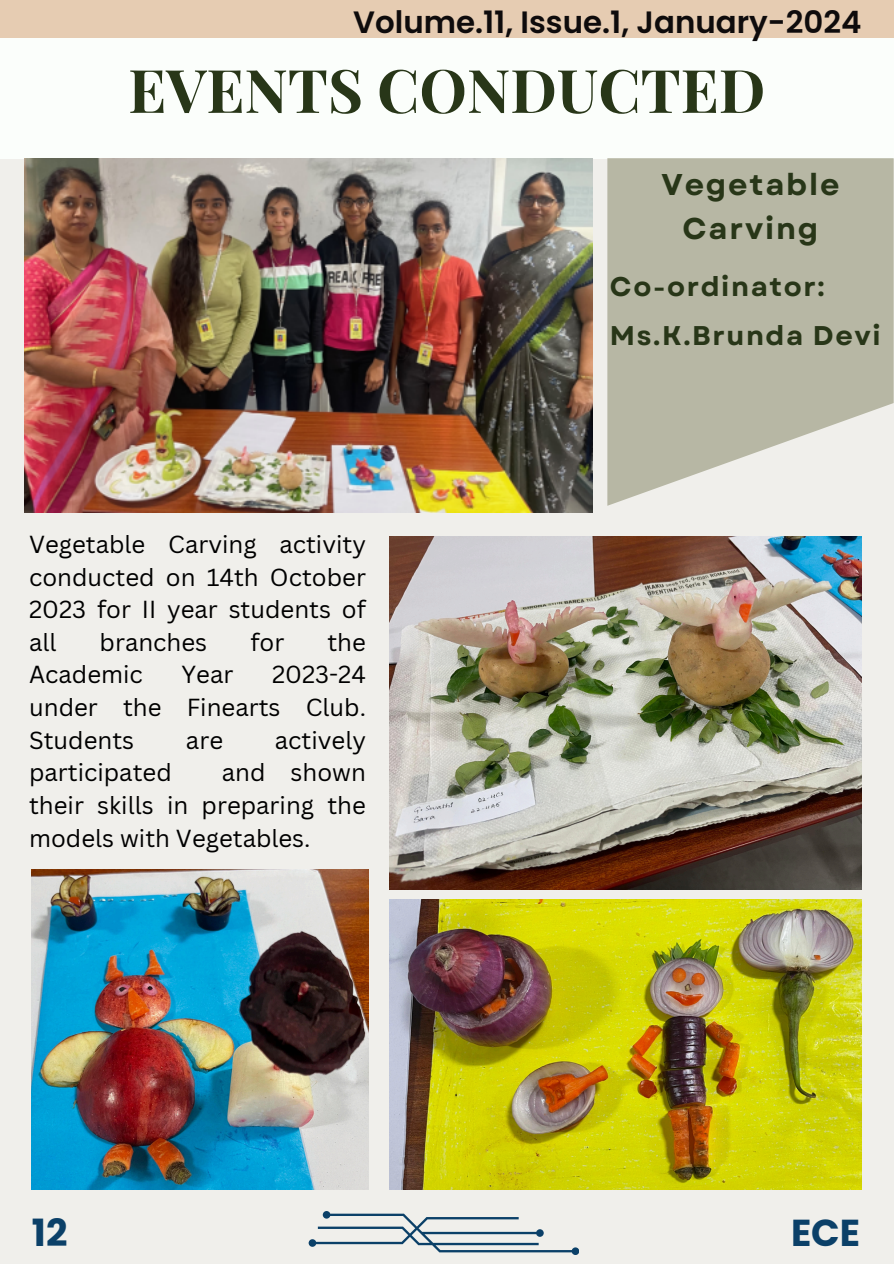
<style>
.page{position:relative;width:894px;height:1264px;background:#fff}
.page>*{position:absolute;margin:0;border:0;box-sizing:border-box;transform-origin:0 0}
.t1{font:700 60px "Playfair Display";color:#283618}
.t2{font:700 37.5px "Poppins";color:#0b4068}
.t3{font:600 30.9px "Poppins";color:#0e0b0c}
.t4{font:700 30px/43.8px "Garet";letter-spacing:.06em;color:#283618;text-align:center}
.t5{font:700 27px/48.3px "Garet";letter-spacing:.06em;color:#283618}
.t6{font:24px/32.7px "Canva Sans";color:#000;text-align:justify}
</style>
<div class="page">
<div style="left:0;top:0;width:893px;height:1263px;background:#f0efeb"></div>
<div style="left:0;top:37px;width:893px;height:121px;background:#fbfefb"></div>
<div style="left:0;top:0;width:893px;height:37px;background:#e6ccb2"></div>
<svg style="left:607px;top:158px;width:286px;height:348px;background:#bfbfae"></svg>
<img style="left:25px;top:158px;width:567px;height:355px">
<img style="left:389px;top:536px;width:472px;height:353px">
<img style="left:389px;top:900px;width:472px;height:289px">
<img style="left:32px;top:869px;width:336px;height:320px">
<svg style="left:308px;top:1211px;width:270px;height:43px"></svg>
<p class="t3" style="left:353px;top:1px;width:509px">Volume.11, Issue.1, January-2024</p>
<h4 class="t1" style="left:128px;top:48px;width:638px">EVENTS CONDUCTED</h4>
<p class="t4" style="left:661px;top:163px;width:179px">Vegetable<br>Carving</p>
<p class="t6" style="left:29px;top:527px;width:338px">Vegetable Carving activity conducted on 14th October 2023 for II year students of all</p>
<p class="t6" style="left:100px;top:625px;width:109px">branches</p>
<p class="t6" style="left:250px;top:625px;width:36px">for</p>
<p class="t6" style="left:327px;top:625px;width:40px">the</p>
<p class="t6" style="left:29px;top:657px;width:115px">Academic</p>
<p class="t6" style="left:181px;top:657px;width:53px">Year</p>
<p class="t6" style="left:29px;top:657px;width:338px;text-indent:243px">2023-24 under the Finearts Club.<br>Students</p>
<p class="t6" style="left:186px;top:723px;width:39px">are</p>
<p class="t6" style="left:275px;top:723px;width:93px">actively</p>
<p class="t6" style="left:29px;top:755px;width:338px;text-indent:193px">and shown their skills in preparing the models with Vegetables.</p>
<p class="t6" style="left:29px;top:755px;width:144px">participated</p>
<p class="t5" style="left:609px;top:263px;width:272px">Co-ordinator:<br>Ms.K.Brunda Devi</p>
<p class="t2" style="left:32px;top:1206px;width:37px">12</p>
<p class="t2" style="left:790px;top:1206px;width:71px">ECE</p>
</div>
